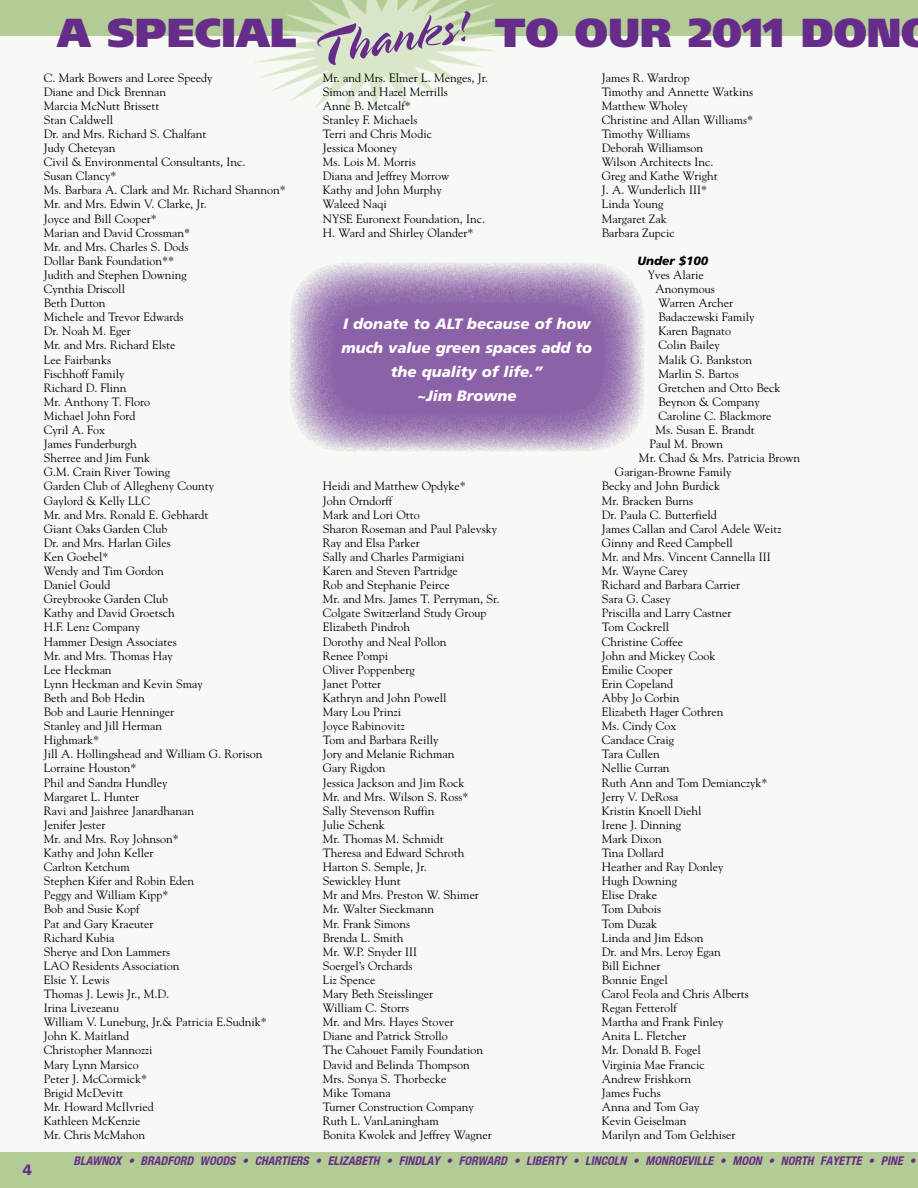
<style>
.page{position:relative;width:918px;height:1188px;background:#fff}
.page>*{position:absolute;margin:0;border:0;box-sizing:border-box;transform-origin:0 0}
.t1{font:52.5px "Spring LP";color:#652d89}
.t2{font:900 40.5px "Frutiger";color:#652d89}
.t3{font:italic 900 15px/24px "Frutiger";color:#fff;text-align:center}
.t4{font:900 15px "Frutiger";color:#652d89}
.t5{font:12px/14.1px "Goudy";color:#000}
.t6{font:italic 700 condensed 12px "Context Reprise Condensed S Si";color:#652d89}
.t7{font:italic 900 12px "Frutiger";color:#000}
</style>
<div class="page">
<div style="left:0;top:1152px;width:918px;height:36px;background:#b3cc95"></div>
<div style="left:0;top:26px;width:918px;height:1126px;background:#f7faf4"></div>
<div style="left:0;top:0;width:918px;height:36px;background:#b3cc95"></div>
<img style="left:255px;top:0;width:248px;height:110px">
<svg style="left:290px;top:262px;width:355px;height:190px;background:#a384b8"></svg>
<p class="t4" style="left:23px;top:1161px;width:11px">4</p>
<h1 class="t1" style="left:307px;top:20px;width:161px;rotate:-10deg">T hanks!</h1>
<h2 class="t2" style="left:57px;top:8px;width:241px">A SPECIAL</h2>
<h2 class="t2" style="left:495px;top:8px;width:441px">TO OUR 2011 DONO</h2>
<p class="t5" style="left:44px;top:70px;width:244px">C. Mark Bowers and Loree Speedy<br>Diane and Dick Brennan<br>Marcia McNutt Brissett<br>Stan Caldwell<br>Dr. and Mrs. Richard S. Chalfant<br>Judy Cheteyan<br>Civil &amp; Environmental Consultants, Inc.<br>Susan Clancy*<br>Ms. Barbara A. Clark and Mr. Richard Shannon*<br>Mr. and Mrs. Edwin V. Clarke, Jr.<br>Joyce and Bill Cooper*<br>Marian and David Crossman*<br>Mr. and Mrs. Charles S. Dods<br>Dollar Bank Foundation**<br>Judith and Stephen Downing<br>Cynthia Driscoll<br>Beth Dutton<br>Michele and Trevor Edwards<br>Dr. Noah M. Eger<br>Mr. and Mrs. Richard Elste<br>Lee Fairbanks<br>Fischhoff Family<br>Richard D. Flinn<br>Mr. Anthony T. Floro<br>Michael John Ford<br>Cyril A. Fox<br>James Funderburgh<br>Sherree and Jim Funk<br>G.M. Crain River Towing<br>Garden Club of Allegheny County<br>Gaylord &amp; Kelly LLC<br>Mr. and Mrs. Ronald E. Gebhardt<br>Giant Oaks Garden Club<br>Dr. and Mrs. Harlan Giles<br>Ken Goebel*<br>Wendy and Tim Gordon<br>Daniel Gould<br>Greybrooke Garden Club<br>Kathy and David Groetsch<br>H.F. Lenz Company<br>Hammer Design Associates<br>Mr. and Mrs. Thomas Hay<br>Lee Heckman<br>Lynn Heckman and Kevin Smay<br>Beth and Bob Hedin<br>Bob and Laurie Henninger<br>Stanley and Jill Herman<br>Highmark*<br>Jill A. Hollingshead and William G. Rorison<br>Lorraine Houston*<br>Phil and Sandra Hundley<br>Margaret L. Hunter<br>Ravi and Jaishree Janardhanan<br>Jenifer Jester<br>Mr. and Mrs. Roy Johnson*<br>Kathy and John Keller<br>Carlton Ketchum<br>Stephen Kifer and Robin Eden<br>Peggy and William Kipp*<br>Bob and Susie Kopf<br>Pat and Gary Kraeuter<br>Richard Kubia<br>Sherye and Don Lammers<br>LAO Residents Association<br>Elsie Y. Lewis<br>Thomas J. Lewis Jr., M.D.<br>Irina Livezeanu<br>William V. Luneburg, Jr.&amp; Patricia E.Sudnik*<br>John K. Maitland<br>Christopher Mannozzi<br>Mary Lynn Marsico<br>Peter J. McCormick*<br>Brigid McDevitt<br>Mr. Howard McIlvried<br>Kathleen McKenzie<br>Mr. Chris McMahon</p>
<p class="t5" style="left:323px;top:70px;width:167px">Mr. and Mrs. Elmer L. Menges, Jr.<br>Simon and Hazel Merrills<br>Anne B. Metcalf*<br>Stanley F. Michaels<br>Terri and Chris Modic<br>Jessica Mooney<br>Ms. Lois M. Morris<br>Diana and Jeffrey Morrow<br>Kathy and John Murphy<br>Waleed Naqi<br>NYSE Euronext Foundation, Inc.<br>H. Ward and Shirley Olander*</p>
<p class="t5" style="left:602px;top:70px;width:153px">James R. Wardrop<br>Timothy and Annette Watkins<br>Matthew Wholey<br>Christine and Allan Williams*<br>Timothy Williams<br>Deborah Williamson<br>Wilson Architects Inc.<br>Greg and Kathe Wright<br>J. A. Wunderlich III*<br>Linda Young<br>Margaret Zak<br>Barbara Zupcic</p>
<p class="t7" style="left:637px;top:253px;width:72px">Under $100</p>
<p class="t5" style="left:648px;top:268px;width:57px">Yves Alarie</p>
<p class="t5" style="left:655px;top:282px;width:61px">Anonymous</p>
<p class="t5" style="left:658px;top:296px;width:76px">Warren Archer</p>
<p class="t5" style="left:658px;top:310px;width:97px">Badaczewski Family</p>
<p class="t5" style="left:658px;top:324px;width:74px">Karen Bagnato</p>
<p class="t5" style="left:658px;top:338px;width:63px">Colin Bailey</p>
<p class="t5" style="left:658px;top:352px;width:95px">Malik G. Bankston</p>
<p class="t5" style="left:658px;top:366px;width:82px">Marlin S. Bartos</p>
<p class="t5" style="left:658px;top:380px;width:123px">Gretchen and Otto Beck</p>
<p class="t5" style="left:658px;top:394px;width:103px">Beynon &amp; Company</p>
<p class="t5" style="left:658px;top:409px;width:114px">Caroline C. Blackmore</p>
<p class="t5" style="left:655px;top:423px;width:101px">Ms. Susan E. Brandt</p>
<p class="t5" style="left:649px;top:437px;width:75px">Paul M. Brown</p>
<p class="t5" style="left:639px;top:451px;width:163px">Mr. Chad &amp; Mrs. Patricia Brown</p>
<p class="t5" style="left:615px;top:465px;width:118px">Garigan-Browne Family</p>
<p class="t5" style="left:602px;top:479px;width:120px">Becky and John Burdick</p>
<p class="t5" style="left:602px;top:493px;width:93px">Mr. Bracken Burns</p>
<p class="t5" style="left:602px;top:507px;width:117px">Dr. Paula C. Butterfield</p>
<p class="t5" style="left:602px;top:521px;width:181px">James Callan and Carol Adele Weitz</p>
<p class="t5" style="left:602px;top:535px;width:133px">Ginny and Reed Campbell</p>
<p class="t5" style="left:602px;top:550px;width:171px">Mr. and Mrs. Vincent Cannella III</p>
<p class="t5" style="left:602px;top:564px;width:88px">Mr. Wayne Carey</p>
<p class="t5" style="left:602px;top:578px;width:140px">Richard and Barbara Carrier</p>
<p class="t5" style="left:602px;top:592px;width:70px">Sara G. Casey</p>
<p class="t5" style="left:602px;top:606px;width:131px">Priscilla and Larry Castner</p>
<p class="t5" style="left:602px;top:620px;width:69px">Tom Cockrell</p>
<p class="t5" style="left:602px;top:634px;width:83px">Christine Coffee</p>
<p class="t5" style="left:602px;top:648px;width:115px">John and Mickey Cook</p>
<p class="t5" style="left:602px;top:662px;width:72px">Emilie Cooper</p>
<p class="t5" style="left:602px;top:676px;width:73px">Erin Copeland</p>
<p class="t5" style="left:602px;top:691px;width:79px">Abby Jo Corbin</p>
<p class="t5" style="left:602px;top:705px;width:123px">Elizabeth Hager Cothren</p>
<p class="t5" style="left:602px;top:719px;width:76px">Ms. Cindy Cox</p>
<p class="t5" style="left:602px;top:733px;width:74px">Candace Craig</p>
<p class="t5" style="left:602px;top:747px;width:59px">Tara Cullen</p>
<p class="t5" style="left:602px;top:761px;width:69px">Nellie Curran</p>
<p class="t5" style="left:602px;top:775px;width:167px">Ruth Ann and Tom Demianczyk*</p>
<p class="t5" style="left:602px;top:789px;width:78px">Jerry V. DeRosa</p>
<p class="t5" style="left:602px;top:803px;width:101px">Kristin Knoell Diehl</p>
<p class="t5" style="left:602px;top:817px;width:81px">Irene J. Dinning</p>
<p class="t5" style="left:602px;top:832px;width:61px">Mark Dixon</p>
<p class="t5" style="left:602px;top:846px;width:64px">Tina Dollard</p>
<p class="t5" style="left:602px;top:860px;width:123px">Heather and Ray Donley</p>
<p class="t5" style="left:602px;top:874px;width:77px">Hugh Downing</p>
<p class="t5" style="left:602px;top:888px;width:57px">Elise Drake</p>
<p class="t5" style="left:602px;top:902px;width:61px">Tom Dubois</p>
<p class="t5" style="left:602px;top:916px;width:57px">Tom Duzak</p>
<p class="t5" style="left:602px;top:930px;width:103px">Linda and Jim Edson</p>
<p class="t5" style="left:602px;top:944px;width:121px">Dr. and Mrs. Leroy Egan</p>
<p class="t5" style="left:602px;top:958px;width:60px">Bill Eichner</p>
<p class="t5" style="left:602px;top:973px;width:67px">Bonnie Engel</p>
<p class="t5" style="left:602px;top:987px;width:149px">Carol Feola and Chris Alberts</p>
<p class="t5" style="left:602px;top:1001px;width:77px">Regan Fetterolf</p>
<p class="t5" style="left:602px;top:1015px;width:123px">Martha and Frank Finley</p>
<p class="t5" style="left:602px;top:1029px;width:86px">Anita L. Fletcher</p>
<p class="t5" style="left:602px;top:1043px;width:101px">Mr. Donald B. Fogel</p>
<p class="t5" style="left:602px;top:1057px;width:105px">Virginia Mae Francic</p>
<p class="t5" style="left:602px;top:1071px;width:91px">Andrew Frishkorn</p>
<p class="t5" style="left:602px;top:1085px;width:61px">James Fuchs</p>
<p class="t5" style="left:602px;top:1099px;width:99px">Anna and Tom Gay</p>
<p class="t5" style="left:602px;top:1114px;width:86px">Kevin Geiselman</p>
<p class="t5" style="left:602px;top:1128px;width:135px">Marilyn and Tom Gelzhiser</p>
<p class="t3" style="left:342px;top:312px;width:252px">I donate to ALT because of how much value green spaces add to the quality of life.”<br>~Jim Browne</p>
<p class="t5" style="left:323px;top:479px;width:178px">Heidi and Matthew Opdyke*<br>John Orndorff<br>Mark and Lori Otto<br>Sharon Roseman and Paul Palevsky<br>Ray and Elsa Parker<br>Sally and Charles Parmigiani<br>Karen and Steven Partridge<br>Rob and Stephanie Peirce<br>Mr. and Mrs. James T. Perryman, Sr.<br>Colgate Switzerland Study Group<br>Elizabeth Pindroh<br>Dorothy and Neal Pollon<br>Renee Pompi<br>Oliver Poppenberg<br>Janet Potter<br>Kathryn and John Powell<br>Mary Lou Prinzi<br>Joyce Rabinovitz<br>Tom and Barbara Reilly<br>Jory and Melanie Richman<br>Gary Rigdon<br>Jessica Jackson and Jim Rock<br>Mr. and Mrs. Wilson S. Ross*<br>Sally Stevenson Ruffin<br>Julie Schenk<br>Mr. Thomas M. Schmidt<br>Theresa and Edward Schroth<br>Harton S. Semple, Jr.<br>Sewickley Hunt<br>Mr and Mrs. Preston W. Shimer<br>Mr. Walter Sieckmann<br>Mr. Frank Simons<br>Brenda L. Smith<br>Mr. W.P. Snyder III<br>Soergel’s Orchards<br>Liz Spence<br>Mary Beth Steisslinger<br>William C. Storrs<br>Mr. and Mrs. Hayes Stover<br>Diane and Patrick Strollo<br>The Cahouet Family Foundation<br>David and Belinda Thompson<br>Mrs. Sonya S. Thorbecke<br>Mike Tomana<br>Turner Construction Company<br>Ruth L. VanLaningham<br>Bonita Kwolek and Jeffrey Wagner</p>
<p class="t6" style="left:74px;top:1154px;width:135px">BLAWNOX • BRADFORD OWOO</p>
<p class="t6" style="left:222px;top:1154px;width:672px">DS • CHARTIERS • ELIZABETH • FINDLAY • FORWARD • LIBERTY • LINCOLN • MONROEVILLE • MOON • NORTH FAYETTE • PINE</p>
<p class="t6" style="left:909px;top:1154px;width:7px">•</p>
</div>
